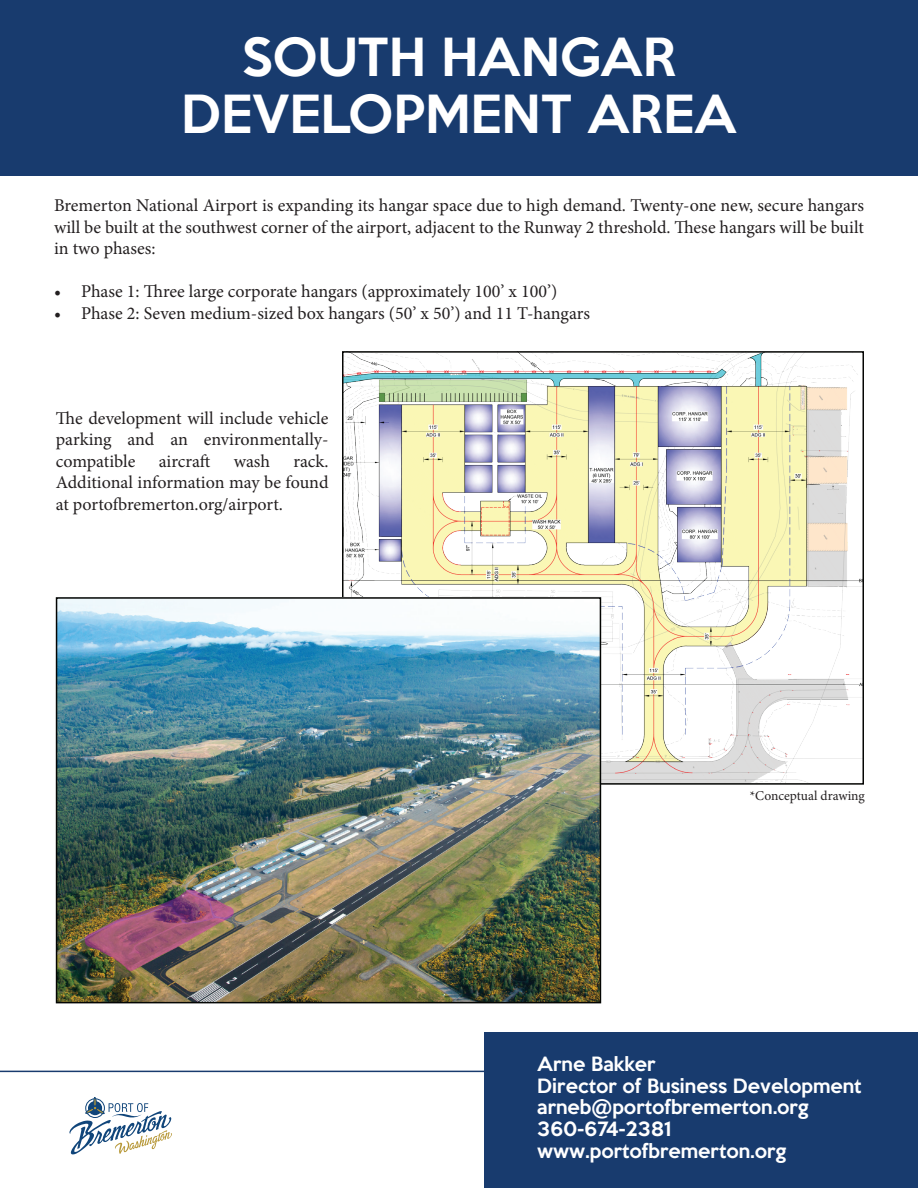
<style>
.page{position:relative;width:918px;height:1188px;background:#fff}
.page>*{position:absolute;margin:0;border:0;box-sizing:border-box;transform-origin:0 0}
.t1{font:500 48px/57.6px "Keep Calm";color:#fff;text-align:center}
.t2{font:18px/21.6px "Minion Pro";letter-spacing:-.005em;color:#231f20;text-align:justify}
.t3{font:500 18px/21.6px "Keep Calm";color:#fff}
.t4{font:13.5px "Minion Pro";color:#231f20}
</style>
<div class="page">
<hr style="left:0;top:1071px;width:918px;height:1px;background:#183b6e">
<svg style="left:69px;top:1097px;width:103px;height:58px"></svg>
<div style="left:484px;top:1033px;width:434px;height:155px;background:#183b6e"></div>
<div style="left:0;top:0;width:918px;height:176px;background:#183b6e"></div>
<img style="left:345px;top:354px;width:516px;height:428px">
<img style="left:59px;top:600px;width:539px;height:400px">
<div style="left:56px;top:597px;width:545px;height:406px;border:2px solid #040503"></div>
<h1 class="t1" style="left:181px;top:24px;width:557px">SOUTH HANGAR<br>DEVELOPMENT AREA</h1>
<p class="t2" style="left:54px;top:195px;width:812px">Bremerton National Airport is expanding its hangar space due to high demand. Twenty-one new, secure hangars will be built at the southwest corner of the airport, adjacent to the Runway 2 threshold. These hangars will be built in two phases:</p>
<p class="t2" style="left:54px;top:281px;width:505px">• Phase 1: Three large corporate hangars (approximately 100’ x 100’)</p>
<p class="t2" style="left:54px;top:303px;width:537px">• Phase 2: Seven medium-sized box hangars (50’ x 50’) and 11 T-hangars</p>
<p class="t2" style="left:56px;top:407px;width:274px">The development will include vehicle parking and an environmentally&shy;compatible</p>
<p class="t2" style="left:56px;top:450px;width:274px;text-indent:238px">rack.<br>Additional information may be found at portofbremerton.org/airport.</p>
<p class="t2" style="left:159px;top:450px;width:53px">aircraft</p>
<p class="t2" style="left:234px;top:450px;width:38px">wash</p>
<p class="t4" style="left:750px;top:787px;width:117px">*Conceptual drawing</p>
<p class="t3" style="left:537px;top:1052px;width:326px">Arne Bakker<br>Director of Business Development arneb@portofbremerton.org<br>360-674-2381 www.portofbremerton.org</p>
</div>
